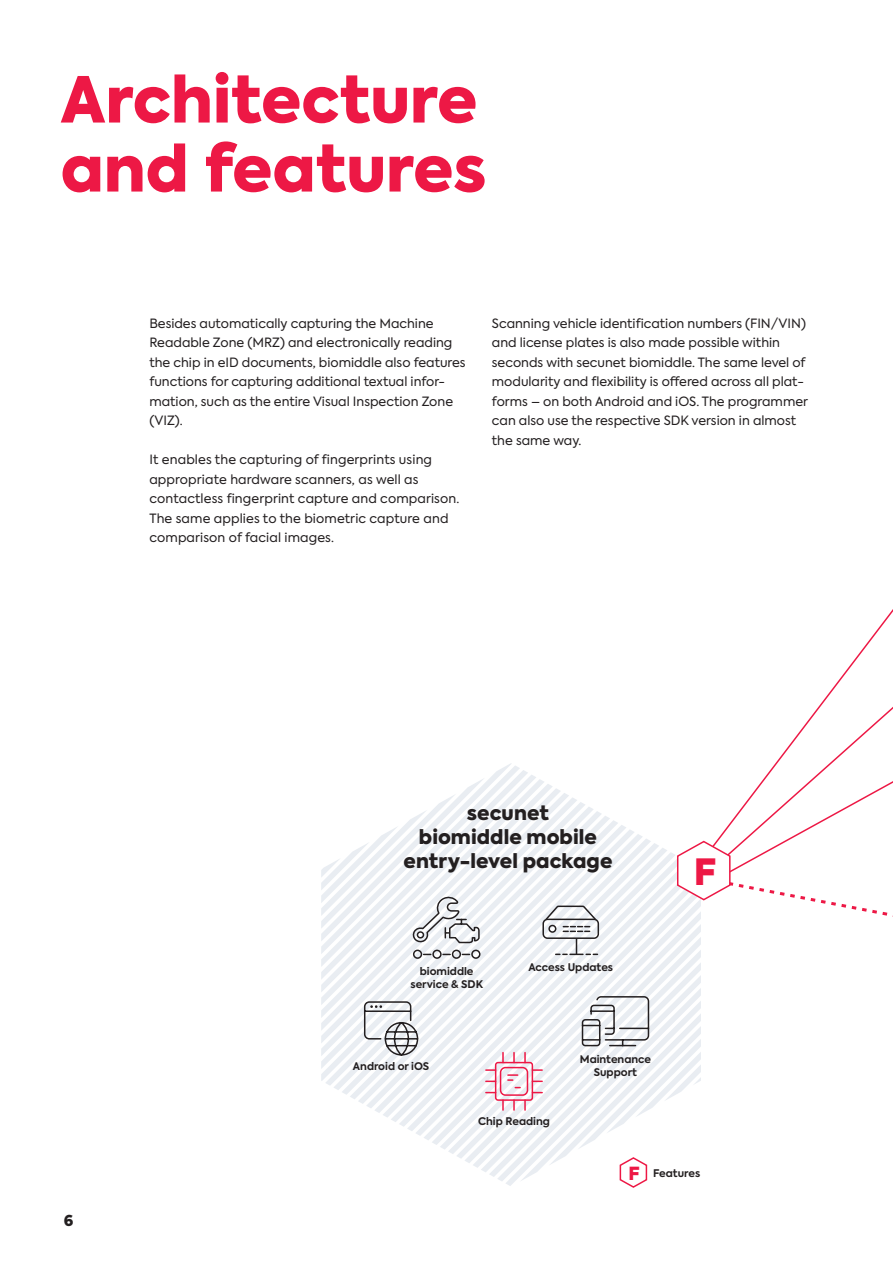
<style>
.page{position:relative;width:893px;height:1263px;background:#fff}
.page>*{position:absolute;margin:0;border:0;box-sizing:border-box;transform-origin:0 0}
.Headline1__42pt{font:900 63px/69px "Axiforma";color:#ed1845}
.t1{font:900 36px "Axiforma";color:#ed1845}
.Zwischenheadline_1_1{font:900 19.5px "Axiforma";letter-spacing:.005em;color:#231f20}
.t2{font:900 18px "Axiforma";color:#ed1845}
.t3{font:900 15px "Axiforma";color:#231f20}
.Fließtext_EN{font:12.75px/19.5px "Axiforma";color:#231f20}
.Tabellen_7_Pt{font:700 10.5px "Axiforma";color:#231f20}
</style>
<div class="page">
<svg style="left:321px;top:670px;width:572px;height:518px"></svg>
<p class="Headline1__42pt" style="left:61px;top:66px;width:427px">Architecture and features</p>
<p class="Fließtext_EN" style="left:149px;top:313px;width:318px">Besides automatically capturing the Machine Readable Zone (MRZ) and electronically reading the chip in eID documents, biomiddle also features functions for capturing additional textual infor&shy;mation, such as the entire Visual Inspection Zone (VIZ).</p>
<p class="Fließtext_EN" style="left:149px;top:450px;width:311px">It enables the capturing of fingerprints using appropriate hardware scanners, as well as contactless fingerprint capture and comparison.<br>The same applies to the biometric capture and comparison of facial images.</p>
<p class="Fließtext_EN" style="left:492px;top:313px;width:318px">Scanning vehicle identification numbers (FIN/VIN) and license plates is also made possible within seconds with secunet biomiddle. The same level of modularity and flexibility is offered across all plat&shy;forms – on both Android and iOS. The programmer can also use the respective SDK version in almost the same way.</p>
<p class="Zwischenheadline_1_1" style="left:467px;top:799px;width:83px">secunet</p>
<p class="Zwischenheadline_1_1" style="left:419px;top:823px;width:179px">biomiddle mobile</p>
<p class="Zwischenheadline_1_1" style="left:403px;top:847px;width:210px">entry-level package</p>
<p class="Tabellen_7_Pt" style="left:420px;top:963px;width:55px">biomiddle</p>
<p class="Tabellen_7_Pt" style="left:410px;top:977px;width:74px">service &amp; SDK</p>
<p class="Tabellen_7_Pt" style="left:353px;top:1059px;width:78px">Android or iOS</p>
<p class="Tabellen_7_Pt" style="left:528px;top:960px;width:86px">Access Updates</p>
<p class="Tabellen_7_Pt" style="left:580px;top:1052px;width:73px">Maintenance</p>
<p class="Tabellen_7_Pt" style="left:594px;top:1065px;width:45px">Support</p>
<p class="Tabellen_7_Pt" style="left:478px;top:1114px;width:73px">Chip Reading</p>
<p class="t1" style="left:694px;top:846px;width:24px">F</p>
<p class="t3" style="left:64px;top:1210px;width:11px">6</p>
<p class="t2" style="left:628px;top:1160px;width:13px">F</p>
<p class="Tabellen_7_Pt" style="left:653px;top:1166px;width:49px">Features</p>
</div>
